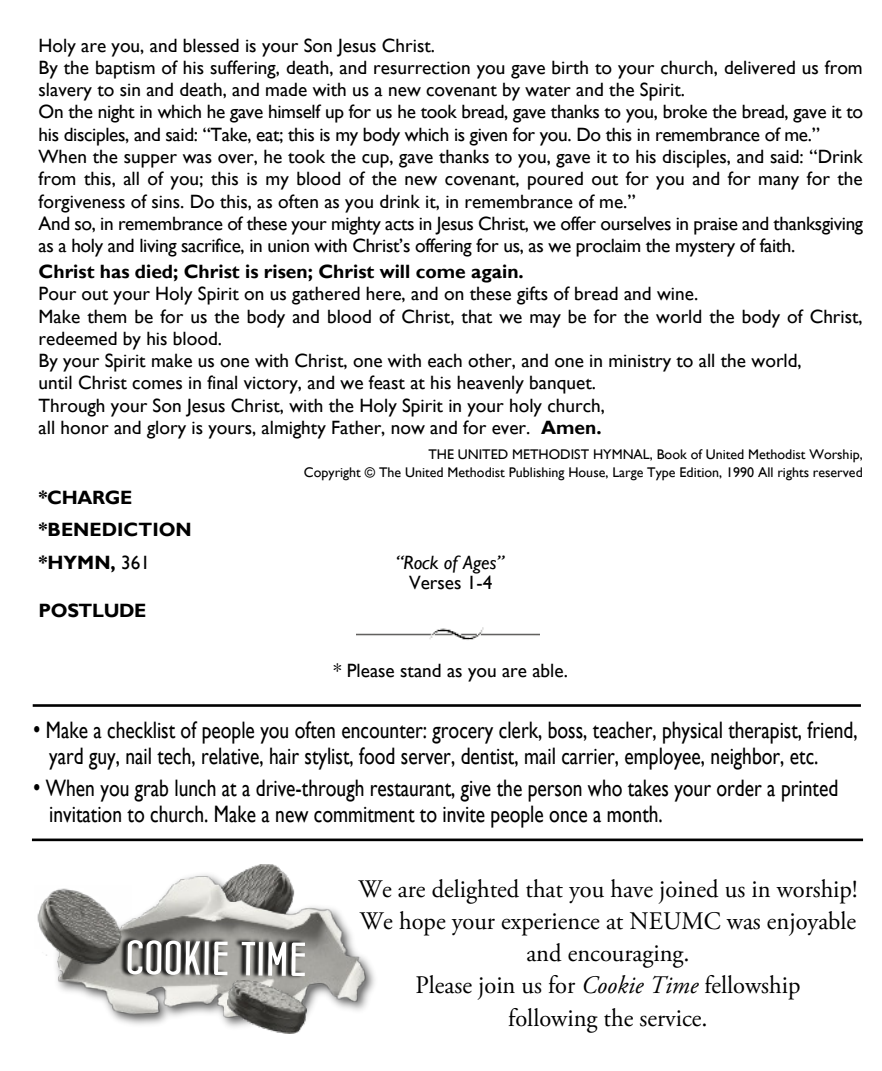
<style>
.page{position:relative;width:882px;height:1071px;background:#fff}
.page>*{position:absolute;margin:0;border:0;box-sizing:border-box;transform-origin:0 0}
.t1{font:47.77px "Concurso Italian BTN Bold";color:#fff;scale:1.1 1}
.t2{font:25.2px/32.2px "Adobe Garamond Pro";color:#000;text-align:center}
.t3{font:23.8px/25.6px "Gill Sans";color:#000;scale:.82 1}
.t4{font:19.25px/22.2px "Gill Sans";color:#000}
.t5{font:700 19.25px/32.4px "Gill Sans";color:#000}
.t6{font:italic 19.25px "Gill Sans";color:#000}
.t7{font:14px/18.2px "Gill Sans";color:#000;text-align:right}
.s1{font-weight:700}
.s2{font-weight:400}
.s3{font-size:25.55px}
.s4{font-style:italic}
</style>
<div class="page">
<img style="left:56px;top:865px;width:319px;height:160px">
<img style="left:227px;top:993px;width:80px;height:40px">
<img style="left:117px;top:921px;width:215px;height:72px">
<img style="left:37px;top:885px;width:94px;height:84px">
<img style="left:356px;top:627px;width:184px;height:13px">
<hr style="left:32px;top:839px;width:831px;height:2px;background:#000">
<hr style="left:33px;top:704px;width:828px;height:3px;background:#000">
<p class="t4" style="left:39px;top:36px;width:826px">Holy are you, and blessed is your Son Jesus Christ.<br>By the baptism of his suffering, death, and resurrection you gave birth to your church, delivered us from slavery to sin and death, and made with us a new covenant by water and the Spirit.<br>On the night in which he gave himself up for us he took bread, gave thanks to you, broke the bread, gave it to his disciples, and said: “Take, eat; this is my body which is given for you. Do this in remembrance of me.” When the supper was over, he took the cup, gave thanks to you, gave it to his disciples, and said: “Drink from this, all of you; this is my blood of the new covenant, poured out for you and for many for the forgiveness of sins. Do this, as often as you drink it, in remembrance of me.”<br>And so, in remembrance of these your mighty acts in Jesus Christ, we offer ourselves in praise and thanksgiving as a holy and living sacrifice, in union with Christ’s offering for us, as we proclaim the mystery of faith.</p>
<p class="t5" style="left:39px;top:257px;width:487px">Christ has died; Christ is risen; Christ will come again.</p>
<p class="t4" style="left:39px;top:285px;width:826px">Pour out your Holy Spirit on us gathered here, and on these gifts of bread and wine.<br>Make them be for us the body and blood of Christ, that we may be for the world the body of Christ, redeemed by his blood.<br>By your Spirit make us one with Christ, one with each other, and one in ministry to all the world,<br>until Christ comes in final victory, and we feast at his heavenly banquet.<br>Through your Son Jesus Christ, with the Holy Spirit in your holy church,<br>all honor and glory is yours, almighty Father, now and for ever. <span class="s1">Amen.</span></p>
<p class="t7" style="left:304px;top:447px;width:560px">THE UNITED METHODIST HYMNAL, Book of United Methodist Worship,<br>Copyright © The United Methodist Publishing House, Large Type Edition, 1990 All rights reserved</p>
<p class="t5" style="left:39px;top:483px;width:155px">*CHARGE *BENEDICTION *HYMN, <span class="s2">361</span></p>
<p class="t6" style="left:396px;top:555px;width:110px">“Rock of Ages”</p>
<p class="t4" style="left:409px;top:573px;width:85px">Verses 1-4</p>
<p class="t5" style="left:39px;top:596px;width:109px">POSTLUDE</p>
<p class="t4" style="left:333px;top:662px;width:236px">* Please stand as you are able.</p>
<p class="t3" style="left:49px;top:720px;width:988px;text-indent:-16px"><span class="s3">•</span> Make a checklist of people you often encounter: grocery clerk, boss, teacher, physical therapist, friend, yard guy, nail tech, relative, hair stylist, food server, dentist, mail carrier, employee, neighbor, etc.</p>
<p class="t3" style="left:49px;top:778px;width:964px;text-indent:-16px"><span class="s3">•</span> When you grab lunch at a drive-through restaurant, give the person who takes your order a printed invitation to church. Make a new commitment to invite people once a month.</p>
<h1 class="t1" style="left:127px;top:934px;width:165px;rotate:1deg">COOKIE TIME</h1>
<h2 class="t2" style="left:359px;top:875px;width:500px">We are delighted that you have joined us in worship!<br>We hope your experience at NEUMC was enjoyable and encouraging.<br>Please join us for <span class="s4">Cookie Time</span> fellowship<br>following the service.</h2>
</div>
